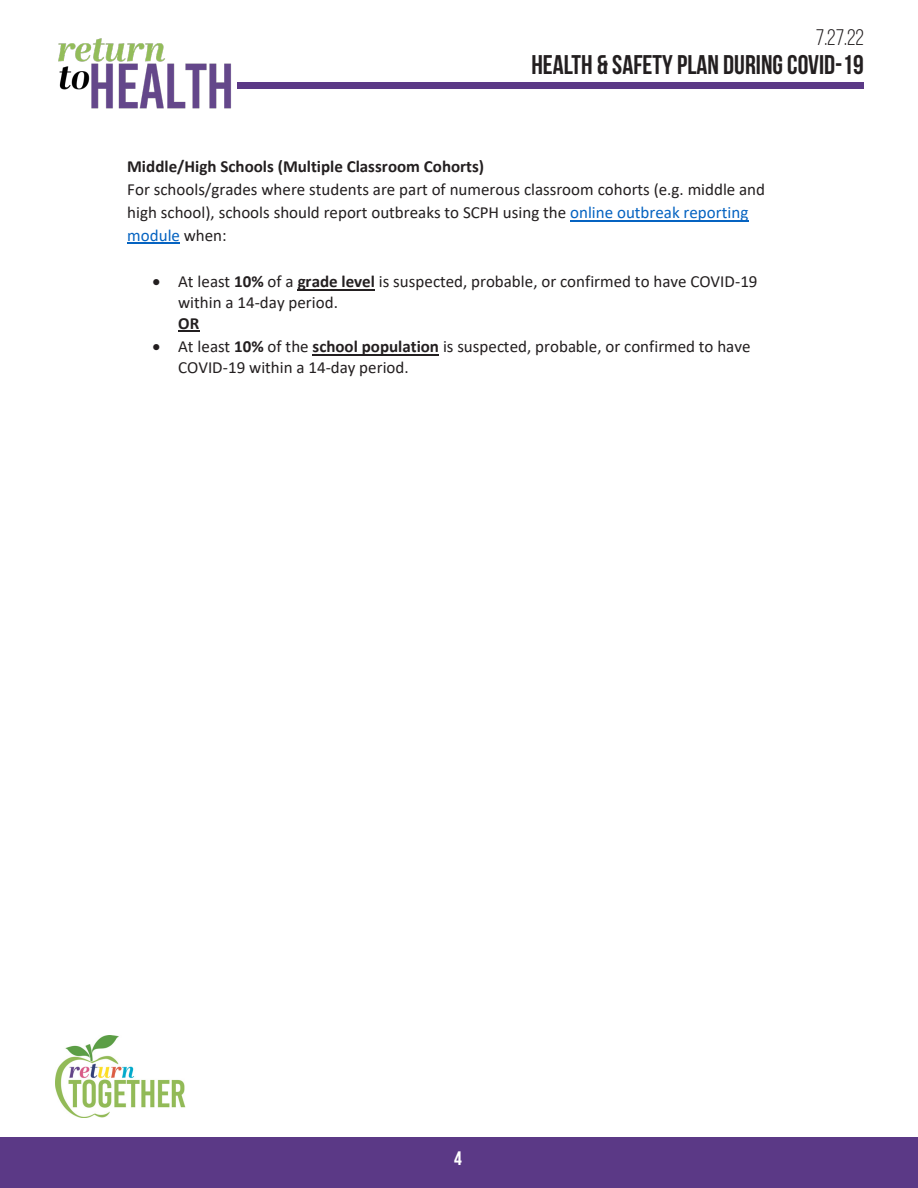
<style>
.page{position:relative;width:918px;height:1188px;background:#fff}
.page>*{position:absolute;margin:0;border:0;box-sizing:border-box;transform-origin:0 0}
.t1{font:700 27px "Bebas Neue";color:#231f20}
.t2{font:22.5px "Bebas Neue";color:#231f20}
.t3{font:700 19.5px "Bebas Neue";color:#fff}
.t4{font:16.95px/22.8px "Calibri";color:#231f20}
.s1{font-weight:700}
.s2{color:#0563c1}
</style>
<div class="page">
<div style="left:0;top:1138px;width:918px;height:50px;background:#5b3986"></div>
<img style="left:55px;top:1036px;width:131px;height:81px">
<div style="left:238px;top:82px;width:626px;height:6px;background:#5b3986"></div>
<img style="left:58px;top:38px;width:225px;height:71px">
<hr style="left:570px;top:220px;width:178px;height:1px;background:#0563c1">
<hr style="left:127px;top:243px;width:53px;height:1px;background:#0563c1">
<hr style="left:298px;top:289px;width:77px;height:1px;background:#231f20">
<svg style="left:178px;top:331px;width:21px;height:1px"></svg>
<hr style="left:313px;top:354px;width:126px;height:1px;background:#231f20">
<h2 class="t2" style="left:816px;top:25px;width:50px">7.27.22</h2>
<h1 class="t1" style="left:531px;top:50px;width:334px">HEALTH &amp; SAFETY PLAN DURING COVID-19</h1>
<p class="t4" style="left:127px;top:155px;width:640px"><span class="s1">Middle/High Schools (Multiple Classroom Cohorts)<br></span>For schools/grades where students are part of numerous classroom cohorts (e.g. middle and high school), schools should report outbreaks to SCPH using the <span class="s2">online outbreak reporting module</span> when:</p>
<p class="t4" style="left:178px;top:271px;width:581px;line-height:20.9px;text-indent:-25px">• At least <span class="s1">10%</span> of a <span class="s1">grade level</span> is suspected, probable, or confirmed to have COVID-19 within a 14-day period.<br><span class="s1">OR</span></p>
<p class="t4" style="left:178px;top:336px;width:574px;line-height:20.9px;text-indent:-25px">• At least <span class="s1">10%</span> of the <span class="s1">school population</span> is suspected, probable, or confirmed to have<br>COVID-19 within a 14-day period.</p>
<p class="t3" style="left:454px;top:1147px;width:9px">4</p>
</div>
